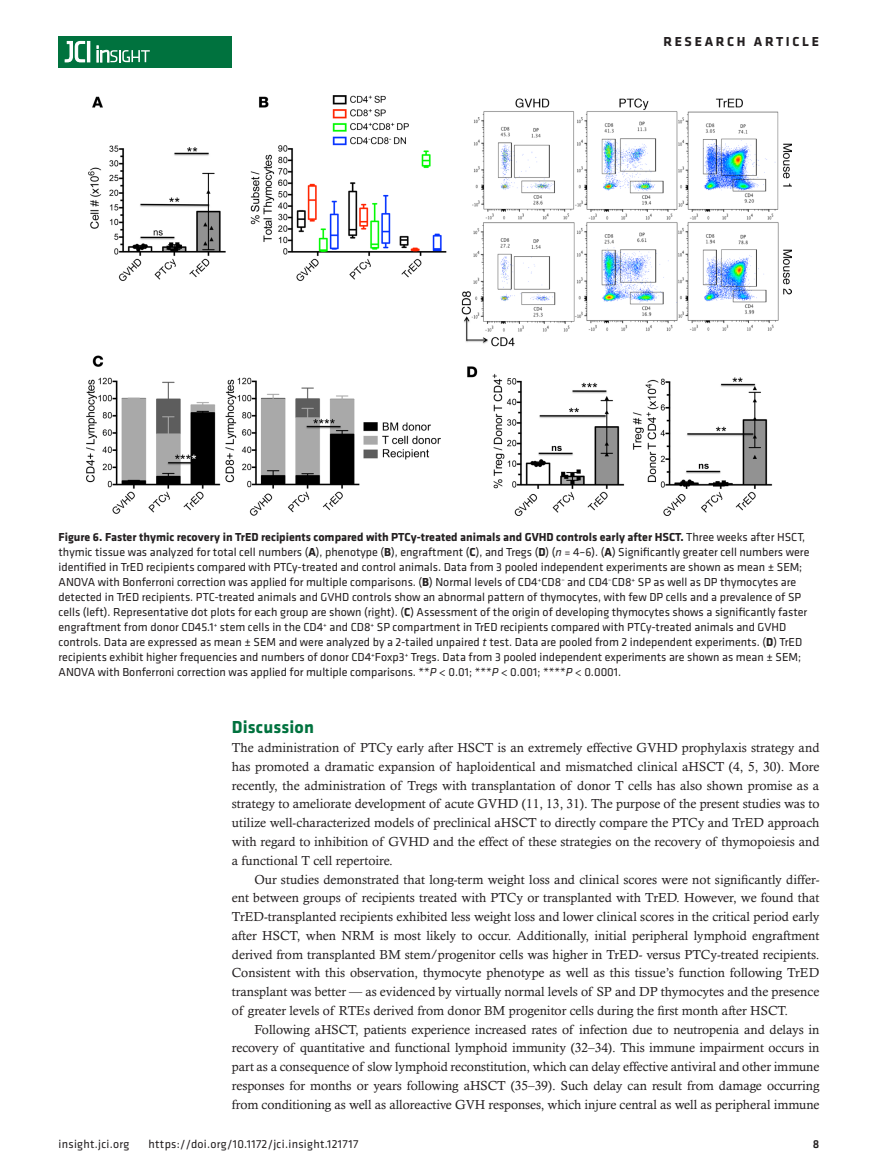
<style>
.page{position:relative;width:878px;height:1175px;background:#fff}
.page>*{position:absolute;margin:0;border:0;box-sizing:border-box;transform-origin:0 0}
.t1{font:700 18px "Klavika";letter-spacing:.01em;color:#00723e}
.t2{font:700 13.5px "Klavika Basic";letter-spacing:.2em;color:#231f20}
.t3{font:13.2px/18.8px "Calisto MT Std";color:#231f20;text-align:justify}
.t4{font:12px/15px "Klavika Basic";color:#231f20}
.t5{font:12px "Klavika Basic";letter-spacing:.025em;color:#231f20}
.t6{font:500 12px "Klavika Basic";color:#231f20}
.s1{font-weight:700}
.s2{font-style:italic}
</style>
<div class="page">
<div style="left:59px;top:36px;width:173px;height:31px;background:#00723e"></div>
<hr style="left:87px;top:41px;width:3px;height:21px;background:#fff">
<svg style="left:64px;top:41px;width:21px;height:22px"></svg>
<svg style="left:97px;top:46px;width:53px;height:16px"></svg>
<img style="left:86px;top:96px;width:705px;height:419px">
<p class="t2" style="left:663px;top:32px;width:157px">RESEARCH ARTICLE</p>
<p class="t4" style="left:58px;top:529px;width:752px"><span class="s1">Figure 6. Faster thymic recovery in TrED recipients compared with PTCy-treated animals and GVHD controls early after HSCT.</span> Three weeks after HSCT, thymic tissue was analyzed for total cell numbers (<span class="s1">A</span>), phenotype (<span class="s1">B</span>), engraftment (<span class="s1">C</span>), and Tregs (<span class="s1">D</span>) (<span class="s2">n</span> = 4–6). (<span class="s1">A</span>) Significantly greater cell numbers were identified in TrED recipients compared with PTCy-treated and control animals. Data from 3 pooled independent experiments are shown as mean ± SEM; ANOVA with Bonferroni correction was applied for multiple comparisons. (<span class="s1">B</span>) Normal levels of CD4<sup>+</sup>CD8<sup>–</sup> and CD4<sup>–</sup>CD8<sup>+</sup> SP as well as DP thymocytes are detected in TrED recipients. PTC-treated animals and GVHD controls show an abnormal pattern of thymocytes, with few DP cells and a prevalence of SP cells (left). Representative dot plots for each group are shown (right). (<span class="s1">C</span>) Assessment of the origin of developing thymocytes shows a significantly faster engraftment from donor CD45.1<sup>+</sup> stem cells in the CD4<sup>+</sup> and CD8<sup>+</sup> SP compartment in TrED recipients compared with PTCy-treated animals and GVHD controls. Data are expressed as mean ± SEM and were analyzed by a 2-tailed unpaired <span class="s2">t</span> test. Data are pooled from 2 independent experiments. (<span class="s1">D</span>) TrED recipients exhibit higher frequencies and numbers of donor CD4<sup>+</sup>Foxp3<sup>+</sup> Tregs. Data from 3 pooled independent experiments are shown as mean ± SEM; ANOVA with Bonferroni correction was applied for multiple comparisons. **<span class="s2">P</span> &lt; 0.01; ***<span class="s2">P</span> &lt; 0.001; ****<span class="s2">P</span> &lt; 0.0001.</p>
<h1 class="t1" style="left:232px;top:714px;width:84px">Discussion</h1>
<p class="t3" style="left:232px;top:738px;width:589px">The administration of PTCy early after HSCT is an extremely effective GVHD prophylaxis strategy and has promoted a dramatic expansion of haploidentical and mismatched clinical aHSCT (4, 5, 30). More recently, the administration of Tregs with transplantation of donor T cells has also shown promise as a strategy to ameliorate development of acute GVHD (11, 13, 31). The purpose of the present studies was to utilize well-characterized models of preclinical aHSCT to directly compare the PTCy and TrED approach with regard to inhibition of GVHD and the effect of these strategies on the recovery of thymopoiesis and a functional T cell repertoire.</p>
<p class="t3" style="left:232px;top:869px;width:589px;text-indent:22px">Our studies demonstrated that long-term weight loss and clinical scores were not significantly differ&shy;ent between groups of recipients treated with PTCy or transplanted with TrED. However, we found that TrED-transplanted recipients exhibited less weight loss and lower clinical scores in the critical period early after HSCT, when NRM is most likely to occur. Additionally, initial peripheral lymphoid engraftment derived from transplanted BM stem/progenitor cells was higher in TrED- versus PTCy-treated recipients.<br>Consistent with this observation, thymocyte phenotype as well as this tissue’s function following TrED transplant was better — as evidenced by virtually normal levels of SP and DP thymocytes and the presence of greater levels of RTEs derived from donor BM progenitor cells during the first month after HSCT.</p>
<p class="t3" style="left:232px;top:1019px;width:589px;text-indent:22px">Following aHSCT, patients experience increased rates of infection due to neutropenia and delays in recovery of quantitative and functional lymphoid immunity (32–34). This immune impairment occurs in part as a consequence of slow lymphoid reconstitution, which can delay effective antiviral and other immune responses for months or years following aHSCT (35–39). Such delay can result from damage occurring from conditioning as well as alloreactive GVH responses, which injure central as well as peripheral immune</p>
<p class="t5" style="left:58px;top:1135px;width:72px">insight.jci.org</p>
<p class="t5" style="left:148px;top:1135px;width:211px">https://doi.org/10.1172/jci.insight.121717</p>
<p class="t6" style="left:812px;top:1135px;width:8px">8</p>
</div>
